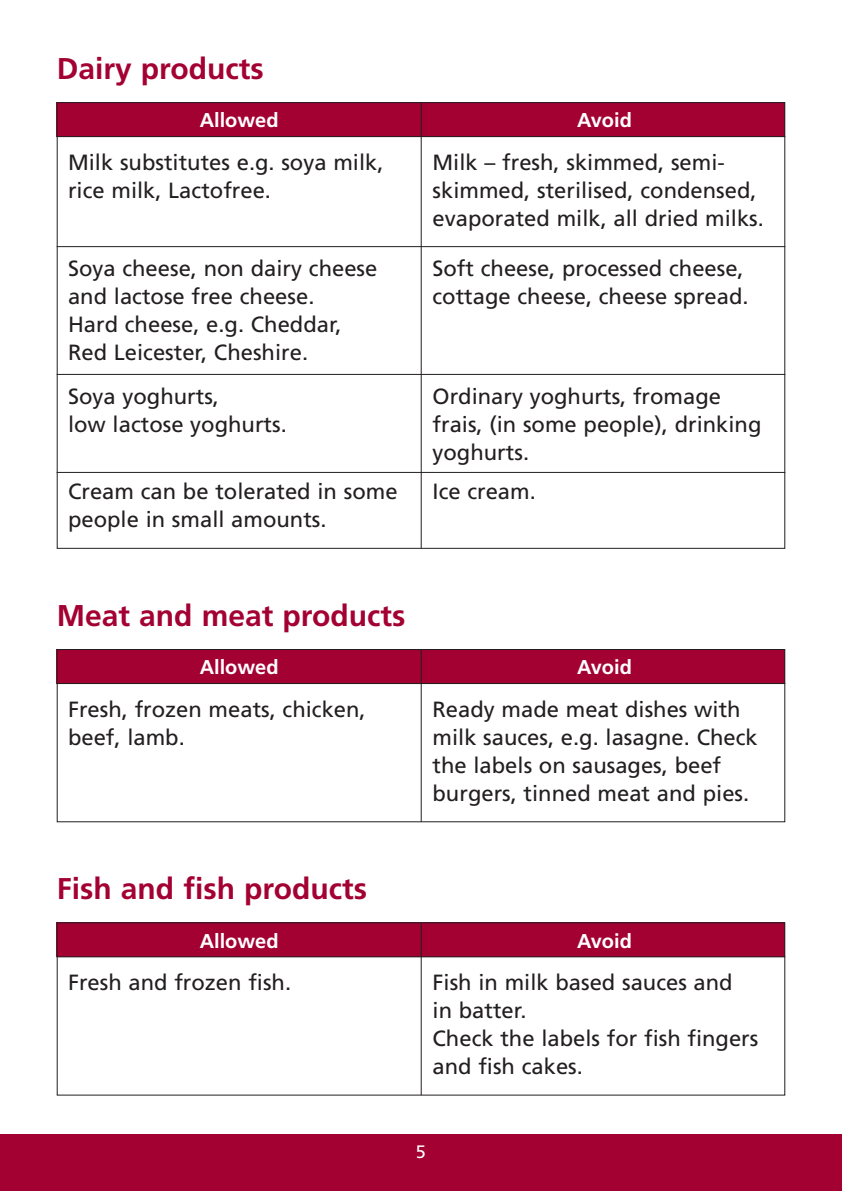
<style>
.page{position:relative;width:842px;height:1191px;background:#fff}
.page>*{position:absolute;margin:0;border:0;box-sizing:border-box;transform-origin:0 0}
.t1{font:700 30px "Frutiger";color:#a40133}
.t2{font:22px/28px "Frutiger";color:#231f20}
.t3{font:700 20px "Frutiger";color:#fff}
.t4{font:18px "Frutiger";color:#fff}
</style>
<div class="page">
<div style="left:0;top:1134px;width:842px;height:57px;background:#a40133"></div>
<div style="left:57px;top:102px;width:728px;height:34px;background:#a40133"></div>
<hr style="left:421px;top:103px;width:1px;height:445px;background:#231f20">
<hr style="left:57px;top:136px;width:728px;height:1px;background:#231f20">
<hr style="left:57px;top:246px;width:728px;height:1px;background:#231f20">
<hr style="left:57px;top:374px;width:728px;height:1px;background:#231f20">
<div style="left:57px;top:649px;width:728px;height:34px;background:#a40133"></div>
<div style="left:57px;top:649px;width:728px;height:173px;border:1px solid #231f20"></div>
<hr style="left:421px;top:649px;width:1px;height:173px;background:#231f20">
<hr style="left:57px;top:683px;width:728px;height:1px;background:#231f20">
<div style="left:57px;top:922px;width:728px;height:34px;background:#a40133"></div>
<div style="left:57px;top:922px;width:728px;height:173px;border:1px solid #231f20"></div>
<hr style="left:421px;top:923px;width:1px;height:172px;background:#231f20">
<hr style="left:57px;top:956px;width:728px;height:1px;background:#231f20">
<hr style="left:57px;top:472px;width:728px;height:1px;background:#231f20">
<h1 class="t1" style="left:57px;top:57px;width:208px">Dairy products</h1>
<p class="t3" style="left:200px;top:112px;width:80px">Allowed</p>
<p class="t3" style="left:577px;top:112px;width:56px">Avoid</p>
<p class="t2" style="left:68px;top:150px;width:317px">Milk substitutes e.g. soya milk, rice milk, Lactofree.</p>
<p class="t2" style="left:432px;top:150px;width:333px">Milk – fresh, skimmed, semi&shy;skimmed, sterilised, condensed, evaporated milk, all dried milks.</p>
<p class="t2" style="left:68px;top:256px;width:311px">Soya cheese, non dairy cheese and lactose free cheese.<br>Hard cheese, e.g. Cheddar,<br>Red Leicester, Cheshire.</p>
<p class="t2" style="left:432px;top:256px;width:318px">Soft cheese, processed cheese, cottage cheese, cheese spread.</p>
<p class="t2" style="left:68px;top:383px;width:220px">Soya yoghurts,<br>low lactose yoghurts.</p>
<p class="t2" style="left:432px;top:383px;width:330px">Ordinary yoghurts, fromage frais, (in some people), drinking yoghurts.</p>
<p class="t2" style="left:68px;top:478px;width:331px">Cream can be tolerated in some</p>
<p class="t2" style="left:432px;top:478px;width:105px">Ice cream.</p>
<p class="t2" style="left:68px;top:506px;width:260px">people in small amounts.</p>
<h1 class="t1" style="left:57px;top:603px;width:350px">Meat and meat products</h1>
<p class="t3" style="left:200px;top:659px;width:80px">Allowed</p>
<p class="t3" style="left:577px;top:659px;width:56px">Avoid</p>
<p class="t2" style="left:68px;top:697px;width:299px">Fresh, frozen meats, chicken, beef, lamb.</p>
<p class="t2" style="left:432px;top:697px;width:327px">Ready made meat dishes with milk sauces, e.g. lasagne. Check the labels on sausages, beef burgers, tinned meat and pies.</p>
<h1 class="t1" style="left:57px;top:877px;width:312px">Fish and fish products</h1>
<p class="t3" style="left:200px;top:932px;width:80px">Allowed</p>
<p class="t3" style="left:577px;top:932px;width:56px">Avoid</p>
<p class="t2" style="left:68px;top:970px;width:225px">Fresh and frozen fish.</p>
<p class="t2" style="left:432px;top:970px;width:327px">Fish in milk based sauces and<br>in batter.<br>Check the labels for fish fingers and fish cakes.</p>
<p class="t4" style="left:416px;top:1144px;width:12px">5</p>
</div>
